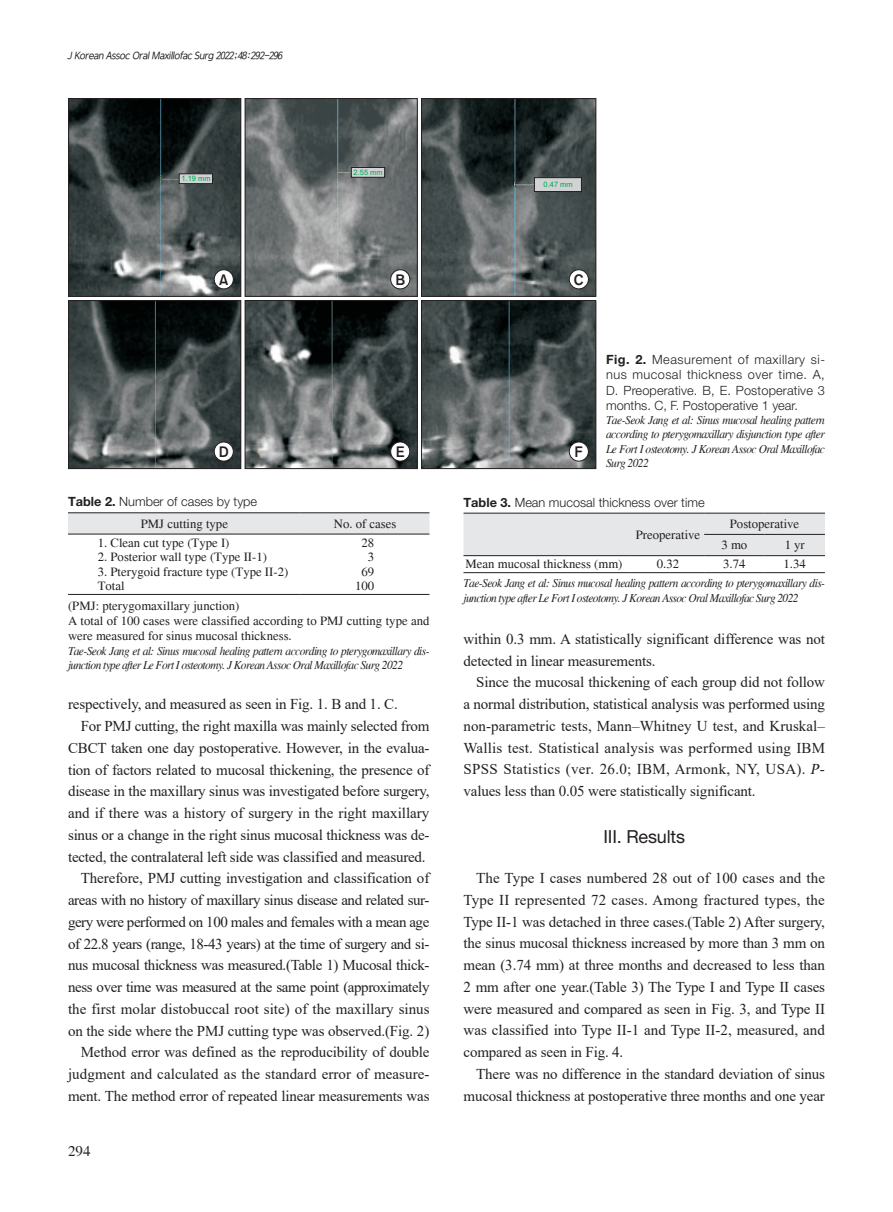
<style>
.page{position:relative;width:893px;height:1212px;background:#fff}
.page>*{position:absolute;margin:0;border:0;box-sizing:border-box;transform-origin:0 0}
.t1{font:18px "Helvetica Neue LT Pro";letter-spacing:-.01em;color:#231f20}
.t2{font:15px/21.8px "Times New Roman";letter-spacing:-.01em;color:#231f20;text-align:justify}
.t3{font:15px "Times New Roman";letter-spacing:-.03em;color:#231f20}
.t4{font:15px "Gothic 725 BT Bold A";color:#231f20}
.t5{font:15px "Times";color:#231f20}
.t6{font:12.75px/15.3px "Times";color:#231f20}
.t7{font:300 12.75px/15.3px "Helvetica Neue LT Pro";color:#231f20;text-align:justify}
.t8{font:italic 12px/14.4px "Times";letter-spacing:-.05em;color:#231f20;scale:.95 1}
.t9{font:italic 10.5px "Bareun Dotum 1";color:#231f20;scale:.9 1}
.t10{font:7.5px "Arial";color:#00a54f}
.s1{font-weight:700}
.s2{font-style:italic}
</style>
<div class="page">
<svg style="left:68px;top:98px;width:528px;height:371px;background:#4e5454"></svg>
<div style="left:179px;top:173px;width:34px;height:11px;background:#d1d2d4;border:1px solid #231f20"></div>
<div style="left:351px;top:167px;width:34px;height:11px;background:#d1d2d4;border:1px solid #231f20"></div>
<div style="left:534px;top:177px;width:48px;height:15px;background:#d1d2d4;border:1px solid #231f20"></div>
<div style="left:214px;top:270px;width:19px;height:19px;background:#fff;border-radius:50%"></div>
<div style="left:214px;top:269px;width:20px;height:20px;border:1px solid #231f20;border-radius:50%"></div>
<div style="left:391px;top:270px;width:19px;height:19px;background:#fff;border-radius:50%"></div>
<div style="left:390px;top:269px;width:20px;height:20px;border:1px solid #231f20;border-radius:50%"></div>
<div style="left:569px;top:270px;width:19px;height:19px;background:#fff;border-radius:50%"></div>
<div style="left:569px;top:269px;width:20px;height:20px;border:1px solid #231f20;border-radius:50%"></div>
<div style="left:214px;top:442px;width:19px;height:19px;background:#fff;border-radius:50%"></div>
<div style="left:214px;top:442px;width:20px;height:19px;border:1px solid #231f20;border-radius:50%"></div>
<div style="left:391px;top:442px;width:19px;height:19px;background:#fff;border-radius:50%"></div>
<div style="left:390px;top:442px;width:20px;height:19px;border:1px solid #231f20;border-radius:50%"></div>
<div style="left:569px;top:442px;width:19px;height:19px;background:#fff;border-radius:50%"></div>
<div style="left:569px;top:442px;width:20px;height:19px;border:1px solid #231f20;border-radius:50%"></div>
<svg style="left:68px;top:513px;width:361px;height:21px;background:#dfdfe1"></svg>
<hr style="left:68px;top:512px;width:233px;height:1px;background:#231f20">
<hr style="left:301px;top:512px;width:128px;height:1px;background:#231f20">
<hr style="left:68px;top:534px;width:233px;height:1px;background:#231f20">
<hr style="left:301px;top:534px;width:128px;height:1px;background:#231f20">
<hr style="left:68px;top:594px;width:233px;height:1px;background:#231f20">
<hr style="left:301px;top:594px;width:128px;height:1px;background:#231f20">
<div style="left:463px;top:514px;width:362px;height:41px;background:#e6e7e9"></div>
<hr style="left:704px;top:534px;width:61px;height:1px;background:#231f20">
<hr style="left:765px;top:534px;width:60px;height:1px;background:#231f20">
<hr style="left:463px;top:572px;width:169px;height:1px;background:#231f20">
<hr style="left:632px;top:572px;width:72px;height:1px;background:#231f20">
<hr style="left:704px;top:572px;width:61px;height:1px;background:#231f20">
<hr style="left:765px;top:572px;width:60px;height:1px;background:#231f20">
<hr style="left:463px;top:513px;width:169px;height:1px;background:#231f20">
<hr style="left:632px;top:513px;width:72px;height:1px;background:#231f20">
<hr style="left:704px;top:513px;width:61px;height:1px;background:#231f20">
<hr style="left:765px;top:513px;width:60px;height:1px;background:#231f20">
<hr style="left:463px;top:555px;width:169px;height:1px;background:#231f20">
<hr style="left:632px;top:555px;width:72px;height:1px;background:#231f20">
<hr style="left:704px;top:555px;width:61px;height:1px;background:#231f20">
<hr style="left:765px;top:555px;width:60px;height:1px;background:#231f20">
<p class="t9" style="left:67px;top:51px;width:243px">J Korean Assoc OralMaxillofac Surg 2022;48:292-296</p>
<p class="t10" style="left:181px;top:176px;width:31px">1.19 mm</p>
<p class="t10" style="left:354px;top:170px;width:31px">2.55 mm</p>
<p class="t10" style="left:544px;top:182px;width:31px">0.47 mm</p>
<p class="t4" style="left:219px;top:271px;width:11px">A</p>
<p class="t4" style="left:395px;top:271px;width:11px">B</p>
<p class="t4" style="left:574px;top:271px;width:11px">C</p>
<p class="t4" style="left:219px;top:443px;width:12px">D</p>
<p class="t4" style="left:396px;top:443px;width:11px">E</p>
<p class="t4" style="left:575px;top:443px;width:10px">F</p>
<p class="t7" style="left:606px;top:351px;width:220px"><span class="s1">Fig. 2.</span> Measurement of maxillary si&shy;nus mucosal thickness over time. A, D. Preoperative. B, E. Postoperative 3 months. C, F. Postoperative 1 year.</p>
<p class="t8" style="left:606px;top:413px;width:232px;text-align:justify">Tae-Seok Jang et al: Sinus mucosal healing pattern according to pterygomaxillary disjunction type after Le Fort I osteotomy. J Korean Assoc Oral Maxillofac Surg 2022</p>
<p class="t7" style="left:68px;top:494px;width:191px"><span class="s1">Table 2.</span> Number of cases by type</p>
<p class="t6" style="left:141px;top:516px;width:89px">PMJ cutting type</p>
<p class="t6" style="left:334px;top:516px;width:64px">No. of cases</p>
<p class="t6" style="left:98px;top:535px;width:133px">1. Clean cut type (Type I)</p>
<p class="t6" style="left:361px;top:535px;width:14px">28</p>
<p class="t6" style="left:98px;top:549px;width:171px">2. Posterior wall type (Type II-1)</p>
<p class="t6" style="left:368px;top:549px;width:8px">3</p>
<p class="t6" style="left:98px;top:564px;width:192px">3. Pterygoid fracture type (Type II-2)</p>
<p class="t6" style="left:361px;top:564px;width:14px">69</p>
<p class="t6" style="left:98px;top:578px;width:28px">Total</p>
<p class="t6" style="left:355px;top:578px;width:21px">100</p>
<p class="t6" style="left:68px;top:598px;width:363px">(PMJ: pterygomaxillary junction)<br>A total of 100 cases were classified according to PMJ cutting type and were measured for sinus mucosal thickness.</p>
<p class="t8" style="left:68px;top:644px;width:382px">Tae-Seok Jang et al: Sinus mucosal healing pattern according to pterygomaxillary dis&shy;junction type after Le Fort I osteotomy. J Korean Assoc Oral Maxillofac Surg 2022</p>
<p class="t2" style="left:68px;top:693px;width:331px">respectively, and measured as seen in Fig. 1. B and 1. C.</p>
<p class="t2" style="left:81px;top:715px;width:350px">For PMJ cutting, the right maxilla was mainly selected from</p>
<p class="t2" style="left:68px;top:736px;width:363px">CBCT taken one day postoperative. However, in the evalua-</p>
<p class="t2" style="left:68px;top:758px;width:363px">tion of factors related to mucosal thickening, the presence of</p>
<p class="t2" style="left:68px;top:780px;width:363px">disease in the maxillary sinus was investigated before surgery,</p>
<p class="t2" style="left:68px;top:802px;width:363px">and if there was a history of surgery in the right maxillary</p>
<p class="t2" style="left:68px;top:823px;width:363px">sinus or a change in the right sinus mucosal thickness was de-</p>
<p class="t2" style="left:68px;top:845px;width:359px">tected, the contralateral left side was classified and measured.</p>
<p class="t2" style="left:81px;top:867px;width:350px">Therefore, PMJ cutting investigation and classification of</p>
<p class="t3" style="left:68px;top:889px;width:363px">areas with no history of maxillary sinus disease and related sur-</p>
<p class="t3" style="left:68px;top:911px;width:363px">gery were performed on 100 males and females with a mean age</p>
<p class="t3" style="left:68px;top:933px;width:363px">of 22.8 years (range, 18-43 years) at the time of surgery and si-</p>
<p class="t2" style="left:68px;top:954px;width:363px">nus mucosal thickness was measured.(Table 1) Mucosal thick-</p>
<p class="t3" style="left:68px;top:976px;width:363px">ness over time was measured at the same point (approximately</p>
<p class="t2" style="left:68px;top:997px;width:363px">the first molar distobuccal root site) of the maxillary sinus</p>
<p class="t2" style="left:68px;top:1019px;width:363px">on the side where the PMJ cutting type was observed.(Fig. 2)</p>
<p class="t2" style="left:81px;top:1041px;width:350px">Method error was defined as the reproducibility of double</p>
<p class="t2" style="left:68px;top:1063px;width:363px">judgment and calculated as the standard error of measure-</p>
<p class="t2" style="left:68px;top:1084px;width:363px">ment. The method error of repeated linear measurements was</p>
<p class="t5" style="left:68px;top:1143px;width:24px">294</p>
<p class="t7" style="left:463px;top:494px;width:243px"><span class="s1">Table 3.</span> Mean mucosal thickness over time</p>
<p class="t6" style="left:636px;top:527px;width:66px">Preoperative</p>
<p class="t6" style="left:721px;top:513px;width:79px;line-height:21.3px;text-indent:8px">Postoperative<br>3 mo</p>
<p class="t6" style="left:785px;top:537px;width:22px">1 yr</p>
<p class="t6" style="left:466px;top:557px;width:158px">Mean mucosal thickness (mm)</p>
<p class="t6" style="left:657px;top:557px;width:24px">0.32</p>
<p class="t6" style="left:723px;top:557px;width:24px">3.74</p>
<p class="t6" style="left:784px;top:557px;width:24px">1.34</p>
<p class="t8" style="left:463px;top:576px;width:382px">Tae-Seok Jang et al: Sinus mucosal healing pattern according to pterygomaxillary dis&shy;junction type after Le Fort I osteotomy. J Korean Assoc Oral Maxillofac Surg 2022</p>
<p class="t2" style="left:463px;top:627px;width:363px">within 0.3 mm. A statistically significant difference was not detected in linear measurements.</p>
<p class="t2" style="left:463px;top:671px;width:363px;text-indent:13px">Since the mucosal thickening of each group did not follow a normal distribution, statistical analysis was performed using non-parametric tests, Mann–Whitney U test, and Kruskal– Wallis test. Statistical analysis was performed using IBM SPSS Statistics (ver. 26.0; IBM, Armonk, NY, USA). <span class="s2">P&shy;</span>values less than 0.05 were statistically significant.</p>
<p class="t1" style="left:603px;top:825px;width:83px">III. Results</p>
<p class="t2" style="left:463px;top:867px;width:363px;text-indent:13px">The Type I cases numbered 28 out of 100 cases and the Type II represented 72 cases. Among fractured types, the Type II-1 was detached in three cases.(Table 2) After surgery, the sinus mucosal thickness increased by more than 3 mm on mean (3.74 mm) at three months and decreased to less than 2 mm after one year.(Table 3) The Type I and Type II cases were measured and compared as seen in Fig. 3, and Type II was classified into Type II-1 and Type II-2, measured, and compared as seen in Fig. 4.</p>
<p class="t2" style="left:463px;top:1062px;width:363px;text-align:right">There was no difference in the standard deviation of sinus mucosal thickness at postoperative three months and one year</p>
</div>
